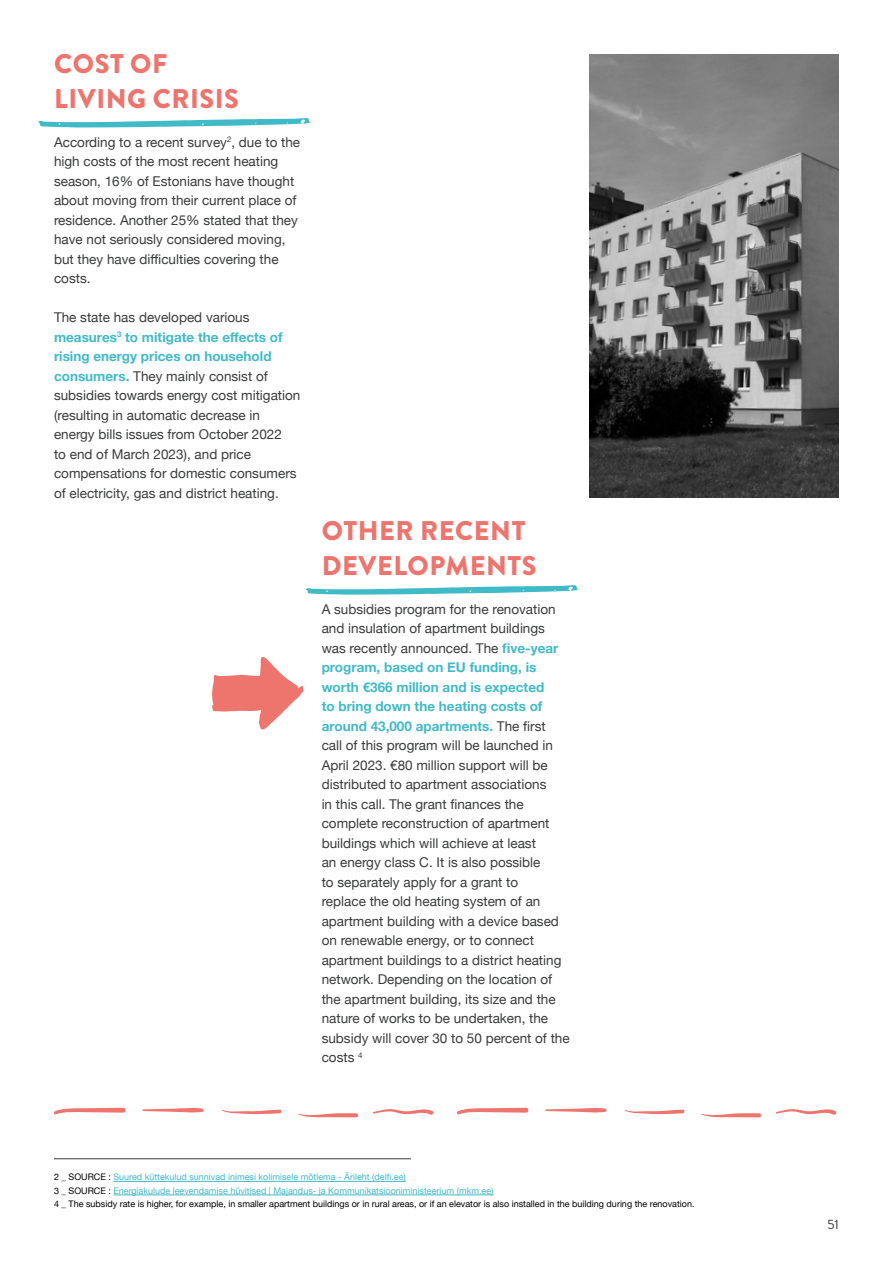
<style>
.page{position:relative;width:893px;height:1263px;background:#fff}
.page>*{position:absolute;margin:0;border:0;box-sizing:border-box;transform-origin:0 0}
.t1{font:900 27px/34.8px "Brandon Grotesque";letter-spacing:.02em;color:#ee756e}
.t2{font:13.5px/19.5px "Helvetica Neue";color:#393b3a}
.t3{font:13.5px "Brandon Grotesque";color:#393b3a}
.t4{font:9px/13.5px "Helvetica Neue";color:#000}
.s1{font-weight:700;color:#41bac7}
.s2{color:#41bac7}
</style>
<div class="page">
<svg style="left:212px;top:657px;width:92px;height:73px"></svg>
<svg style="left:38px;top:118px;width:274px;height:9px"></svg>
<svg style="left:306px;top:585px;width:274px;height:10px"></svg>
<hr style="left:113px;top:1181px;width:293px;height:1px;background:#41bac7">
<hr style="left:113px;top:1194px;width:381px;height:1px;background:#41bac7">
<hr style="left:54px;top:1158px;width:357px;height:1px;background:#393b3a">
<img style="left:589px;top:54px;width:250px;height:444px">
<svg style="left:457px;top:1108px;width:72px;height:7px"></svg>
<svg style="left:545px;top:1108px;width:62px;height:5px"></svg>
<svg style="left:624px;top:1109px;width:61px;height:6px"></svg>
<svg style="left:701px;top:1113px;width:60px;height:4px"></svg>
<svg style="left:776px;top:1109px;width:61px;height:6px"></svg>
<svg style="left:54px;top:1108px;width:72px;height:7px"></svg>
<svg style="left:142px;top:1108px;width:62px;height:5px"></svg>
<svg style="left:222px;top:1109px;width:60px;height:6px"></svg>
<svg style="left:298px;top:1113px;width:61px;height:4px"></svg>
<svg style="left:373px;top:1109px;width:61px;height:6px"></svg>
<h1 class="t1" style="left:54px;top:47px;width:186px">COST OF<br>LIVING CRISIS</h1>
<p class="t2" style="left:54px;top:133px;width:248px">According to a recent survey<sup>2</sup>, due to the high costs of the most recent heating season, 16% of Estonians have thought about moving from their current place of residence. Another 25% stated that they have not seriously considered moving, but they have difficulties covering the costs.</p>
<p class="t2" style="left:54px;top:308px;width:248px">The state has developed various <span class="s1">measures</span><sup>3</sup> <span class="s1">to mitigate the effects of rising energy prices on household consumers.</span> They mainly consist of subsidies towards energy cost mitigation (resulting in automatic decrease in energy bills issues from October 2022<br>to end of March 2023), and price compensations for domestic consumers of electricity, gas and district heating.</p>
<h1 class="t1" style="left:322px;top:514px;width:216px">OTHER RECENT<br>DEVELOPMENTS</h1>
<p class="t2" style="left:322px;top:600px;width:250px">A subsidies program for the renovation and insulation of apartment buildings was recently announced. The <span class="s1">five-year program, based on EU funding, is worth €366 million and is expected<br>to bring down the heating costs of around 43,000 apartments.</span> The first<br>call of this program will be launched in April 2023. €80 million support will be distributed to apartment associations<br>in this call. The grant finances the complete reconstruction of apartment buildings which will achieve at least<br>an energy class C. It is also possible<br>to separately apply for a grant to<br>replace the old heating system of an apartment building with a device based on renewable energy, or to connect apartment buildings to a district heating network. Depending on the location of the apartment building, its size and the nature of works to be undertaken, the subsidy will cover 30 to 50 percent of the costs <sup>4</sup></p>
<p class="t4" style="left:54px;top:1171px;width:642px">2 _ SOURCE : <span class="s2">Suured küttekulud sunnivad inimesi kolimisele mõtlema - Ärileht (delfi.ee)<br></span>3 _ SOURCE : <span class="s2">Energiakulude leevendamise hüvitised | Majandus- ja Kommunikatsiooniministeerium (mkm.ee)<br></span>4 _ The subsidy rate is higher, for example, in smaller apartment buildings or in rural areas, or if an elevator is also installed in the building during the renovation.</p>
<p class="t3" style="left:827px;top:1215px;width:13px">51</p>
</div>
